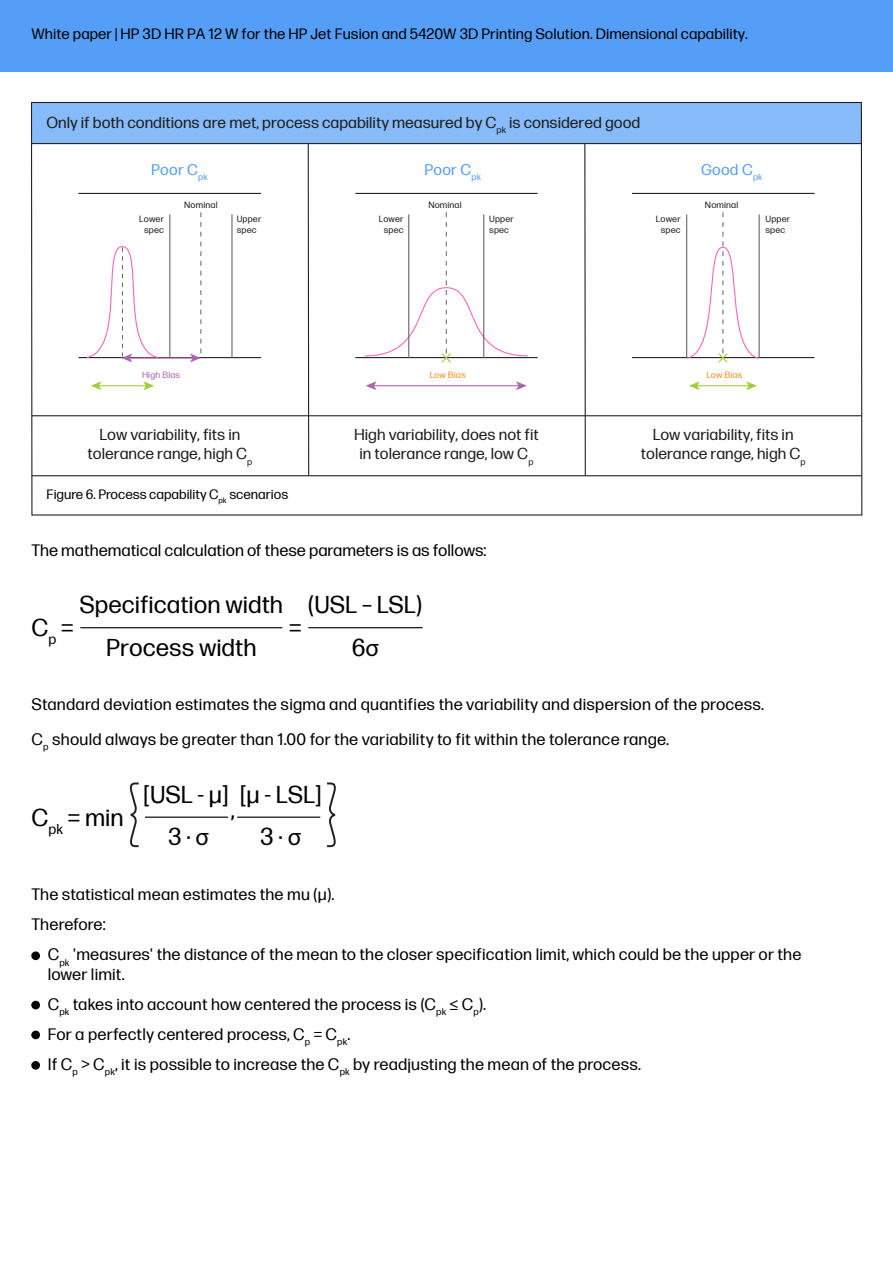
<style>
.page{position:relative;width:893px;height:1263px;background:#fff}
.page>*{position:absolute;margin:0;border:0;box-sizing:border-box;transform-origin:0 0}
.t1{font:24.3px/42.6px "Forma DJR Micro";color:#000;text-align:center}
.t2{font:16.5px/34.5px "Forma DJR Micro";letter-spacing:.01em;color:#000}
.t3{font:15.75px/19.5px "Forma DJR Micro";color:#1d1d1b;text-align:center}
.t4{font:15.45px "Forma DJR Micro";letter-spacing:.015em;color:#549ef7}
.t5{font:15px "Forma DJR Micro";letter-spacing:.005em;color:#000}
.t6{font:13.5px "Forma DJR Micro";color:#000}
.t7{font:9px/10.8px "Forma DJR Micro";letter-spacing:.015em;color:#1d1d1b}
.t8{font:9px "Forma DJR Micro";letter-spacing:.015em;color:#f78d1e}
.t9{font:9px "Forma DJR Micro";letter-spacing:.015em;color:#ab66a9}
.s1{font-family:"Myriad Pro"}
</style>
<div class="page">
<div style="left:32px;top:103px;width:829px;height:41px;background:#87bbf9"></div>
<hr style="left:31px;top:143px;width:830px;height:1px;background:#231f20">
<hr style="left:32px;top:415px;width:829px;height:1px;background:#231f20">
<hr style="left:31px;top:475px;width:830px;height:1px;background:#231f20">
<hr style="left:584px;top:144px;width:2px;height:332px;background:#231f20">
<hr style="left:308px;top:144px;width:1px;height:332px;background:#231f20">
<hr style="left:80px;top:627px;width:202px;height:1px;background:#231f20">
<hr style="left:308px;top:627px;width:115px;height:1px;background:#231f20">
<svg style="left:129px;top:782px;width:10px;height:66px"></svg>
<svg style="left:327px;top:782px;width:9px;height:66px"></svg>
<hr style="left:145px;top:816px;width:83px;height:2px;background:#231f20">
<hr style="left:237px;top:816px;width:83px;height:2px;background:#231f20">
<hr style="left:355px;top:357px;width:183px;height:1px;background:#231f20">
<hr style="left:373px;top:385px;width:146px;height:1px;background:#ab66a9">
<svg style="left:366px;top:381px;width:11px;height:9px"></svg>
<svg style="left:516px;top:381px;width:11px;height:9px"></svg>
<svg style="left:364px;top:212px;width:165px;height:151px"></svg>
<hr style="left:355px;top:193px;width:183px;height:1px;background:#231f20">
<hr style="left:632px;top:357px;width:182px;height:1px;background:#231f20">
<hr style="left:696px;top:385px;width:53px;height:1px;background:#a1cd3a">
<svg style="left:689px;top:381px;width:11px;height:9px"></svg>
<svg style="left:746px;top:381px;width:11px;height:9px"></svg>
<svg style="left:686px;top:212px;width:74px;height:151px"></svg>
<hr style="left:632px;top:193px;width:182px;height:1px;background:#231f20">
<hr style="left:78px;top:357px;width:183px;height:1px;background:#231f20">
<hr style="left:169px;top:214px;width:1px;height:144px;background:#626465">
<hr style="left:231px;top:214px;width:1px;height:144px;background:#626465">
<hr style="left:129px;top:357px;width:64px;height:2px;background:#ab66a9">
<svg style="left:86px;top:246px;width:73px;height:116px"></svg>
<svg style="left:190px;top:212px;width:12px;height:150px"></svg>
<hr style="left:98px;top:385px;width:49px;height:1px;background:#a1cd3a">
<svg style="left:91px;top:381px;width:11px;height:9px"></svg>
<svg style="left:143px;top:381px;width:11px;height:9px"></svg>
<hr style="left:78px;top:193px;width:183px;height:1px;background:#231f20">
<div style="left:31px;top:951px;width:9px;height:9px;background:#000;border-radius:50%"></div>
<div style="left:31px;top:1001px;width:9px;height:8px;background:#000;border-radius:50%"></div>
<div style="left:31px;top:1030px;width:9px;height:9px;background:#000;border-radius:50%"></div>
<div style="left:31px;top:1061px;width:9px;height:9px;background:#000;border-radius:50%"></div>
<div style="left:0;top:0;width:893px;height:71px;background:#549ef7"></div>
<p class="t5" style="left:32px;top:23px;width:718px">White paper | HP 3D HR PA 12 W for the HP Jet Fusion and 5420W 3D Printing Solution. Dimensional capability.</p>
<p class="t3" style="left:46px;top:111px;width:595px">Only if both conditions are met, process capability measured by C<sub>pk</sub> is considered good</p>
<p class="t4" style="left:151px;top:159px;width:58px">Poor C<sub>pk</sub></p>
<p class="t4" style="left:424px;top:159px;width:58px">Poor C<sub>pk</sub></p>
<p class="t4" style="left:701px;top:159px;width:63px">Good C<sub>pk</sub></p>
<p class="t7" style="left:184px;top:199px;width:35px">Nominal</p>
<p class="t7" style="left:428px;top:199px;width:35px">Nominal</p>
<p class="t7" style="left:705px;top:199px;width:35px">Nominal</p>
<p class="t7" style="left:139px;top:213px;width:26px;text-align:center">Lower spec</p>
<p class="t7" style="left:237px;top:213px;width:26px">Upper spec</p>
<p class="t7" style="left:379px;top:213px;width:26px;text-align:center">Lower spec</p>
<p class="t7" style="left:489px;top:213px;width:26px">Upper spec</p>
<p class="t7" style="left:656px;top:213px;width:26px;text-align:center">Lower spec</p>
<p class="t7" style="left:765px;top:213px;width:26px">Upper spec</p>
<p class="t9" style="left:142px;top:368px;width:40px">High Bias</p>
<p class="t8" style="left:430px;top:368px;width:37px">Low Bias</p>
<p class="t8" style="left:706px;top:368px;width:37px">Low Bias</p>
<p class="t3" style="left:88px;top:423px;width:166px">Low variability, fits in tolerance range, high C<sub>p</sub></p>
<p class="t3" style="left:354px;top:423px;width:186px">High variability, does not fit in tolerance range, low C<sub>p</sub></p>
<p class="t3" style="left:641px;top:423px;width:166px">Low variability, fits in tolerance range, high C<sub>p</sub></p>
<p class="t6" style="left:47px;top:484px;width:243px">Figure 6. Process capability C<sub>pk</sub> scenarios</p>
<p class="t2" style="left:31px;top:531px;width:457px">The mathematical calculation of these parameters is as follows:</p>
<h1 class="t1" style="left:80px;top:582px;width:205px">Specification width<br>Process width</h1>
<h1 class="t1" style="left:31px;top:604px;width:44px">C<sub>p</sub> =</h1>
<h1 class="t1" style="left:289px;top:604px;width:14px">=</h1>
<h1 class="t1" style="left:308px;top:582px;width:115px">(USL – LSL)</h1>
<h1 class="t1" style="left:352px;top:624px;width:29px">6<span class="s1">σ</span></h1>
<p class="t2" style="left:31px;top:686px;width:734px">Standard deviation estimates the sigma and quantifies the variability and dispersion of the process.<br>C<sub>p</sub> should always be greater than 1.00 for the variability to fit within the tolerance range.</p>
<h1 class="t1" style="left:31px;top:794px;width:94px">C<sub>pk</sub> = min</h1>
<h1 class="t1" style="left:144px;top:771px;width:86px">[USL - µ]<br>3 · <span class="s1">σ</span></h1>
<h1 class="t1" style="left:240px;top:771px;width:83px">[µ - LSL]<br>3 · <span class="s1">σ</span></h1>
<h1 class="t1" style="left:231px;top:787px;width:6px">,</h1>
<p class="t2" style="left:31px;top:878px;width:305px;line-height:30px">The statistical mean estimates the mu (µ).<br>Therefore:</p>
<p class="t2" style="left:48px;top:943px;width:755px;line-height:19.5px;text-indent:-16px">• C<sub>pk</sub> 'measures' the distance of the mean to the closer specification limit, which could be the upper or the lower limit.</p>
<p class="t2" style="left:31px;top:985px;width:456px">• C<sub>pk</sub> takes into account how centered the process is (C<sub>pk</sub> ≤ C<sub>p</sub>).</p>
<p class="t2" style="left:31px;top:1015px;width:320px">• For a perfectly centered process, C<sub>p</sub> = C<sub>pk</sub>.</p>
<p class="t2" style="left:31px;top:1045px;width:611px">• If C<sub>p</sub> &gt; C<sub>pk</sub>, it is possible to increase the C<sub>pk</sub> by readjusting the mean of the process.</p>
</div>
